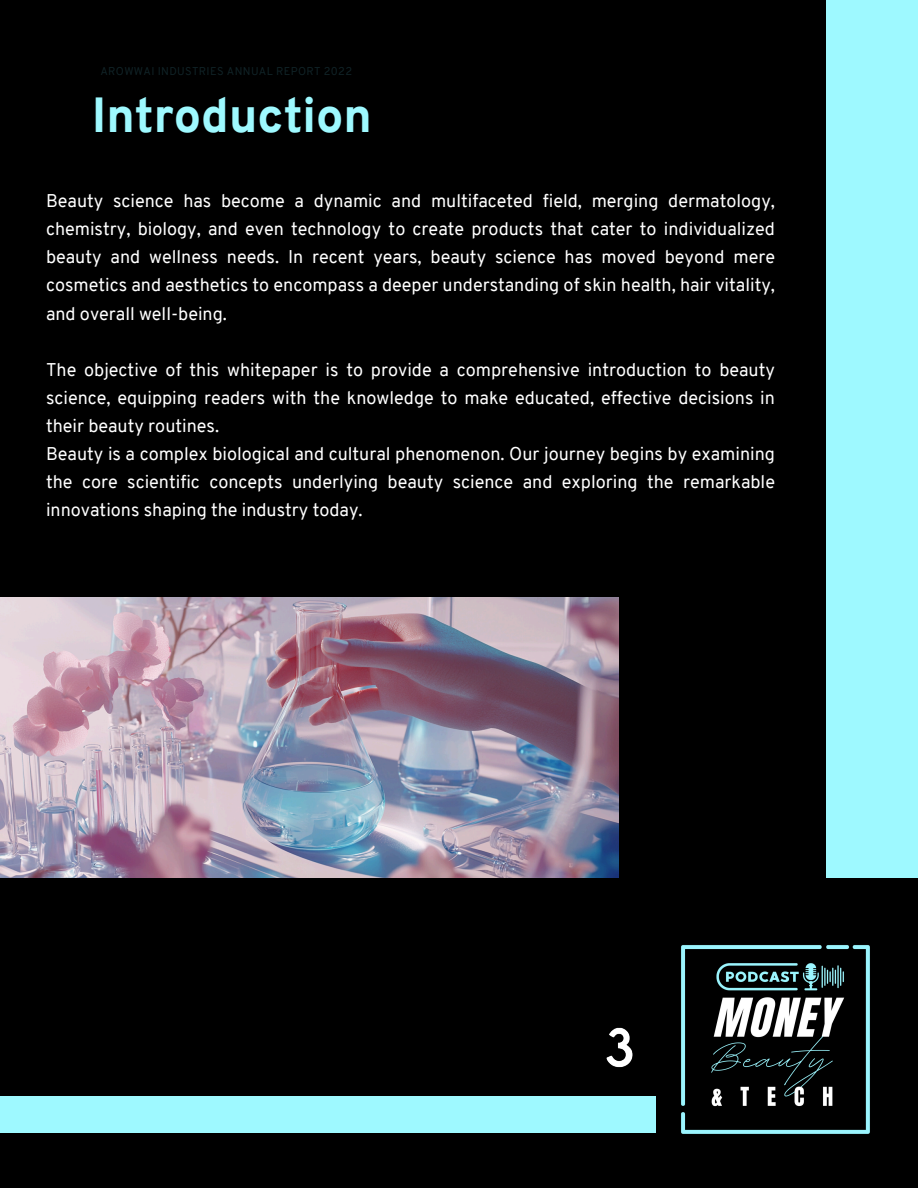
<style>
.page{position:relative;width:918px;height:1188px;background:#000}
.page>*{position:absolute;margin:0;border:0;box-sizing:border-box;transform-origin:0 0}
.t1{font:800 48px "Overpass";color:#9ef9ff}
.t2{font:18px/28.2px "Overpass";color:#fff;text-align:justify}
.t3{font:11.1px "Overpass";letter-spacing:.03em;color:#102226}
</style>
<div class="page">
<img style="left:0;top:597px;width:619px;height:280px">
<div style="left:0;top:1096px;width:655px;height:37px;background:#9ef9ff"></div>
<div style="left:826px;top:0;width:92px;height:878px;background:#9ef9ff"></div>
<img style="left:681px;top:945px;width:189px;height:189px">
<img style="left:606px;top:1027px;width:27px;height:41px">
<p class="t3" style="left:100px;top:67px;width:253px">AROWWAI INDUSTRIES ANNUAL REPORT 2022</p>
<h1 class="t1" style="left:92px;top:96px;width:282px">Introduction</h1>
<h2 class="t2" style="left:46px;top:188px;width:731px">Beauty science has become a dynamic and multifaceted field, merging dermatology, chemistry, biology, and even technology to create products that cater to individualized beauty and wellness needs. In recent years, beauty science has moved beyond mere cosmetics and aesthetics to encompass a deeper understanding of skin health, hair vitality, and overall well-being.</h2>
<h2 class="t2" style="left:46px;top:357px;width:730px;text-align:left">The objective of this whitepaper is to provide a comprehensive introduction to beauty science, equipping readers with the knowledge to make educated, effective decisions in their beauty routines.<br>Beauty is a complex biological and cultural phenomenon. Our journey begins by examining the core scientific concepts underlying beauty science and exploring the remarkable innovations shaping the industry today.</h2>
</div>
